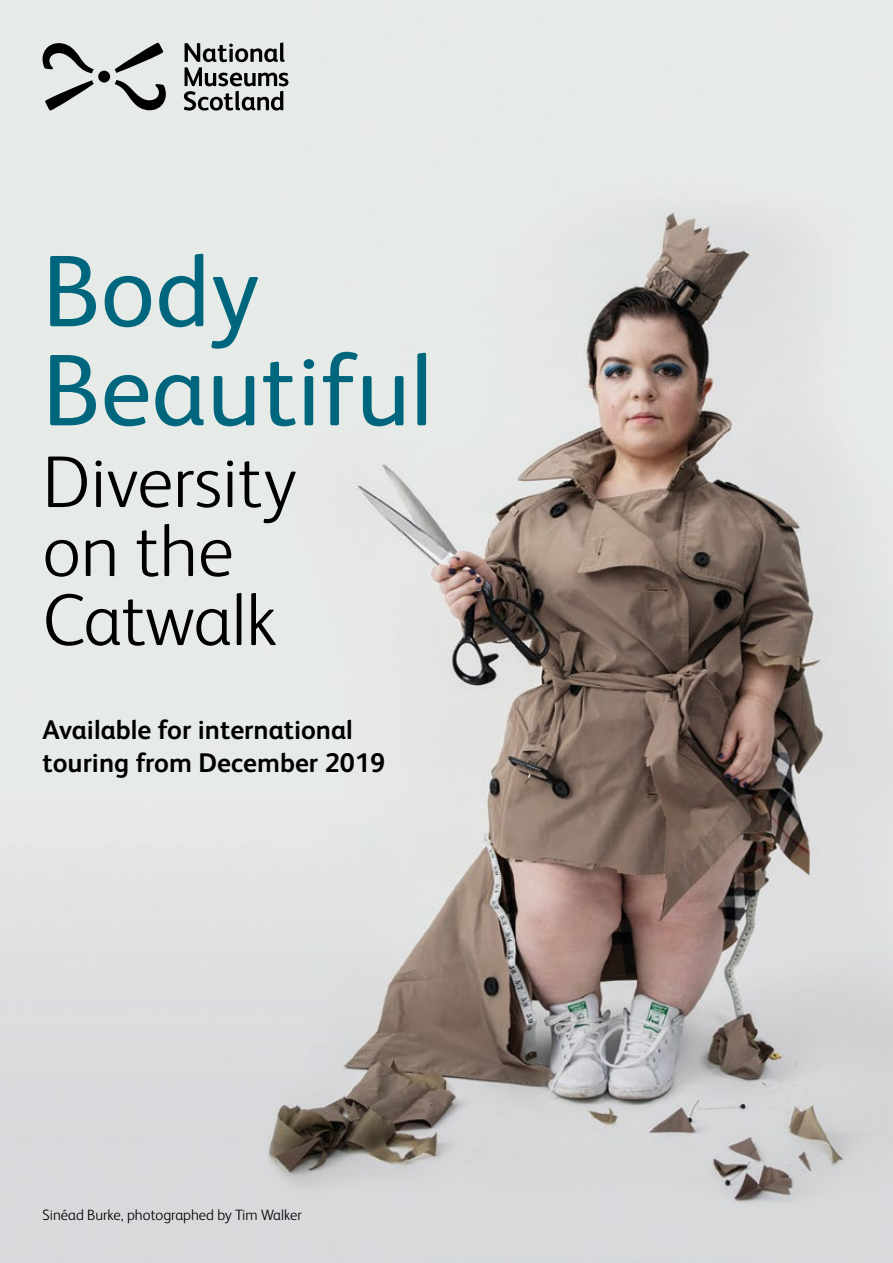
<style>
.page{position:relative;width:893px;height:1263px;background:#fff}
.page>*{position:absolute;margin:0;border:0;box-sizing:border-box;transform-origin:0 0}
.t1{font:102px/99px "FS Albert Pro";color:#00667e}
.t2{font:300 73.5px/69px "FS Albert Pro";color:#000}
.t3{font:700 27px/32.4px "FS Albert Pro";color:#000}
.t4{font:300 15px "FS Albert Pro";color:#000}
</style>
<div class="page">
<img style="left:0;top:0;width:893px;height:1263px">
<div style="left:98px;top:71px;width:12px;height:12px;background:#000;border-radius:50%"></div>
<svg style="left:115px;top:43px;width:49px;height:30px"></svg>
<svg style="left:44px;top:80px;width:50px;height:31px;background:#a5a8a6"></svg>
<svg style="left:43px;top:43px;width:51px;height:30px;background:#939694"></svg>
<svg style="left:115px;top:80px;width:51px;height:30px;background:#939693"></svg>
<svg style="left:184px;top:43px;width:104px;height:68px;background:#999c9a"></svg>
<h1 class="t1" style="left:43px;top:234px;width:392px">Body<br>Beautiful</h1>
<h2 class="t2" style="left:43px;top:443px;width:255px">Diversity on the<br>Catwalk</h2>
<p class="t3" style="left:43px;top:713px;width:344px">Available for international touring from December 2019</p>
<p class="t4" style="left:43px;top:1205px;width:261px">Sinéad Burke, photographed by Tim Walker</p>
</div>
